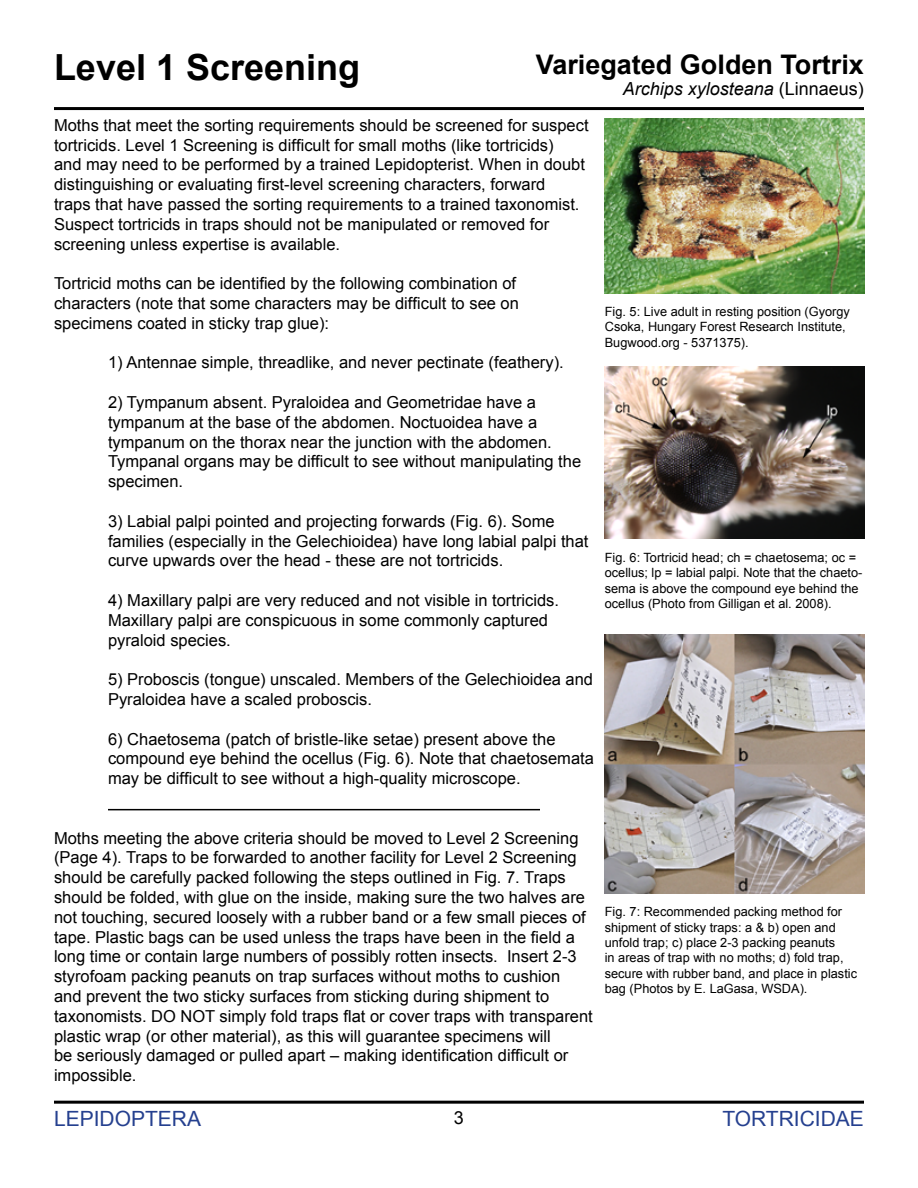
<style>
.page{position:relative;width:918px;height:1188px;background:#fff}
.page>*{position:absolute;margin:0;border:0;box-sizing:border-box;transform-origin:0 0}
.t1{font:700 36px "Arial";color:#000}
.t2{font:700 27px "Arial";color:#000}
.t3{font:21px "Arial";color:#25408f}
.t4{font:italic 18px "Arial";color:#000}
.t5{font:18px "Arial";color:#000}
.t6{font:16.5px/19.8px "Arial";color:#000}
.t7{font:12.75px/15.3px "Arial";color:#000}
.s1{font-style:normal}
</style>
<div class="page">
<hr style="left:54px;top:1101px;width:810px;height:3px;background:#000">
<hr style="left:54px;top:107px;width:810px;height:3px;background:#000">
<img style="left:605px;top:634px;width:259px;height:259px">
<img style="left:605px;top:366px;width:259px;height:173px">
<img style="left:605px;top:119px;width:259px;height:174px">
<hr style="left:108px;top:809px;width:432px;height:1px;background:#000">
<h1 class="t1" style="left:54px;top:44px;width:308px">Level 1 Screening</h1>
<h2 class="t2" style="left:536px;top:46px;width:330px">Variegated Golden Tortrix</h2>
<p class="t4" style="left:623px;top:77px;width:243px">Archips xylosteana <span class="s1">(Linnaeus)</span></p>
<p class="t6" style="left:54px;top:115px;width:536px">Moths that meet the sorting requirements should be screened for suspect tortricids. Level 1 Screening is difficult for small moths (like tortricids)<br>and may need to be performed by a trained Lepidopterist. When in doubt distinguishing or evaluating first-level screening characters, forward<br>traps that have passed the sorting requirements to a trained taxonomist.<br>Suspect tortricids in traps should not be manipulated or removed for screening unless expertise is available.</p>
<p class="t6" style="left:54px;top:274px;width:466px">Tortricid moths can be identified by the following combination of characters (note that some characters may be difficult to see on specimens coated in sticky trap glue):</p>
<p class="t6" style="left:108px;top:353px;width:457px">1) Antennae simple, threadlike, and never pectinate (feathery).</p>
<p class="t6" style="left:108px;top:392px;width:475px">2) Tympanum absent. Pyraloidea and Geometridae have a tympanum at the base of the abdomen. Noctuoidea have a tympanum on the thorax near the junction with the abdomen.<br>Tympanal organs may be difficult to see without manipulating the specimen.</p>
<p class="t6" style="left:108px;top:511px;width:482px">3) Labial palpi pointed and projecting forwards (Fig. 6). Some families (especially in the Gelechioidea) have long labial palpi that curve upwards over the head - these are not tortricids.</p>
<p class="t6" style="left:108px;top:590px;width:453px">4) Maxillary palpi are very reduced and not visible in tortricids.<br>Maxillary palpi are conspicuous in some commonly captured pyraloid species.</p>
<p class="t6" style="left:108px;top:670px;width:487px">5) Proboscis (tongue) unscaled. Members of the Gelechioidea and<br>Pyraloidea have a scaled proboscis.</p>
<p class="t6" style="left:108px;top:729px;width:487px">6) Chaetosema (patch of bristle-like setae) present above the compound eye behind the ocellus (Fig. 6). Note that chaetosemata may be difficult to see without a high-quality microscope.</p>
<p class="t7" style="left:605px;top:304px;width:247px">Fig. 5: Live adult in resting position (Gyorgy<br>Csoka, Hungary Forest Research Institute,<br>Bugwood.org - 5371375).</p>
<p class="t7" style="left:605px;top:550px;width:259px">Fig. 6: Tortricid head; ch = chaetosema; oc = ocellus; lp = labial palpi. Note that the chaeto&shy;sema is above the compound eye behind the ocellus (Photo from Gilligan et al. 2008).</p>
<p class="t6" style="left:54px;top:828px;width:540px">Moths meeting the above criteria should be moved to Level 2 Screening (Page 4). Traps to be forwarded to another facility for Level 2 Screening should be carefully packed following the steps outlined in Fig. 7. Traps should be folded, with glue on the inside, making sure the two halves are not touching, secured loosely with a rubber band or a few small pieces of tape. Plastic bags can be used unless the traps have been in the field a long time or contain large numbers of possibly rotten insects. Insert 2-3 styrofoam packing peanuts on trap surfaces without moths to cushion<br>and prevent the two sticky surfaces from sticking during shipment to taxonomists. DO NOT simply fold traps flat or cover traps with transparent plastic wrap (or other material), as this will guarantee specimens will<br>be seriously damaged or pulled apart – making identification difficult or impossible.</p>
<p class="t7" style="left:605px;top:904px;width:254px">Fig. 7: Recommended packing method for shipment of sticky traps: a &amp; b) open and unfold trap; c) place 2-3 packing peanuts<br>in areas of trap with no moths; d) fold trap, secure with rubber band, and place in plastic bag (Photos by E. LaGasa, WSDA).</p>
<p class="t3" style="left:54px;top:1105px;width:149px">LEPIDOPTERA</p>
<p class="t5" style="left:454px;top:1106px;width:12px">3</p>
<p class="t3" style="left:722px;top:1105px;width:143px">TORTRICIDAE</p>
</div>
